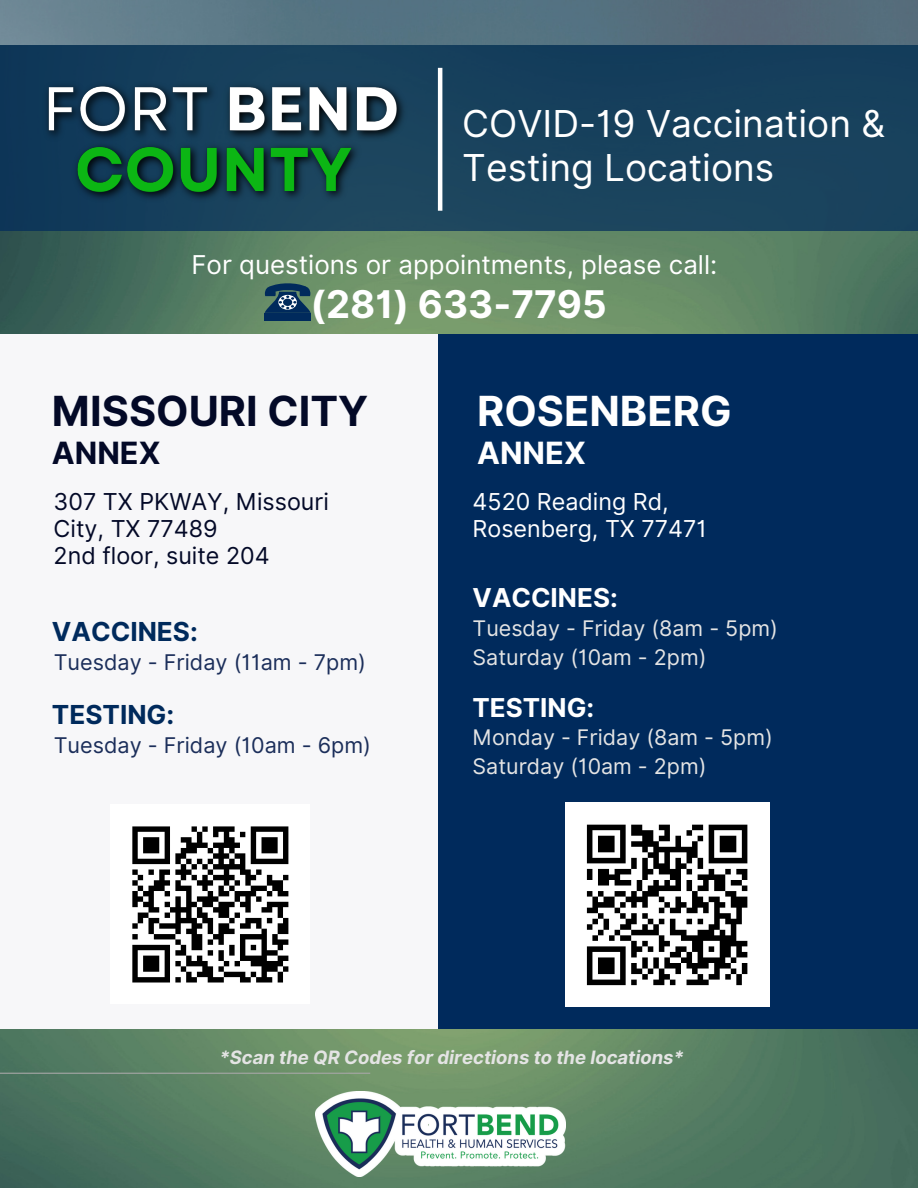
<style>
.page{position:relative;width:918px;height:1188px;background:#fff}
.page>*{position:absolute;margin:0;border:0;box-sizing:border-box;transform-origin:0 0}
.t1{font:700 41.55px "Inter";color:#030927}
.t2{font:700 41.55px "Inter";color:#fff}
.t3{font:700 38.25px "Inter";color:#fff}
.t4{font:37.05px/44.4px "Inter";color:#fff}
.t5{font:700 30.75px "Inter";color:#030927}
.t6{font:700 30.75px "Inter";color:#fff}
.t7{font:700 26.25px "Inter";color:#002a5c}
.t8{font:700 26.1px "Inter";color:#fff}
.t9{font:25.95px "Inter";color:#fff}
.t10{font:23.25px/27px "Inter";color:#030927}
.t11{font:23.25px/27px "Inter";color:#fff}
.t12{font:21.6px "Inter";color:#1b2e5a}
.t13{font:21.45px/29.2px "Inter";color:#e4e4e4}
.t14{font:italic 700 18.45px "Inter";color:#e4e4e4}
</style>
<div class="page">
<img style="left:0;top:0;width:918px;height:46px">
<img style="left:0;top:231px;width:918px;height:957px">
<div style="left:0;top:334px;width:438px;height:694px;background:#f7f7f9"></div>
<div style="left:438px;top:334px;width:480px;height:694px;background:#002a5c"></div>
<div style="left:0;top:46px;width:918px;height:185px;background:#18425d"></div>
<hr style="left:438px;top:68px;width:4px;height:143px;background:#fff">
<hr style="left:0;top:1073px;width:370px;height:1px;background:#a6a6a6">
<div style="left:265px;top:313px;width:46px;height:7px;background:#002a5c"></div>
<svg style="left:265px;top:282px;width:46px;height:31px"></svg>
<img style="left:316px;top:1092px;width:249px;height:84px">
<img style="left:37px;top:57px;width:367px;height:169px">
<div style="left:111px;top:805px;width:199px;height:199px;background:#fff"></div>
<svg style="left:132px;top:826px;width:157px;height:157px"></svg>
<div style="left:565px;top:803px;width:205px;height:204px;background:#fff"></div>
<svg style="left:586px;top:824px;width:162px;height:162px"></svg>
<h3 class="t4" style="left:462px;top:101px;width:424px">COVID-19 Vaccination &amp;<br>Testing Locations</h3>
<p class="t9" style="left:191px;top:249px;width:528px">For questions or appointments, please call:</p>
<h2 class="t3" style="left:310px;top:281px;width:298px">(281) 633-7795</h2>
<h1 class="t1" style="left:52px;top:386px;width:318px">MISSOURI CITY</h1>
<h3 class="t5" style="left:52px;top:434px;width:110px">ANNEX</h3>
<p class="t10" style="left:54px;top:488px;width:277px">307 TX PKWAY, Missouri<br>City, TX 77489<br>2nd floor, suite 204</p>
<p class="t7" style="left:52px;top:615px;width:148px">VACCINES:</p>
<p class="t12" style="left:54px;top:649px;width:314px">Tuesday - Friday (11am - 7pm)</p>
<p class="t7" style="left:52px;top:699px;width:124px">TESTING:</p>
<p class="t12" style="left:54px;top:732px;width:319px">Tuesday - Friday (10am - 6pm)</p>
<h1 class="t2" style="left:477px;top:386px;width:256px">ROSENBERG</h1>
<h3 class="t6" style="left:477px;top:434px;width:110px">ANNEX</h3>
<p class="t11" style="left:473px;top:488px;width:236px">4520 Reading Rd,<br>Rosenberg, TX 77471</p>
<p class="t8" style="left:473px;top:582px;width:147px">VACCINES:</p>
<p class="t13" style="left:473px;top:613px;width:307px">Tuesday - Friday (8am - 5pm)<br>Saturday (10am - 2pm)</p>
<p class="t8" style="left:473px;top:692px;width:123px">TESTING:</p>
<p class="t13" style="left:473px;top:723px;width:302px">Monday - Friday (8am - 5pm)<br>Saturday (10am - 2pm)</p>
<p class="t14" style="left:219px;top:1046px;width:466px">*Scan the QR Codes for directions to the locations*</p>
</div>
